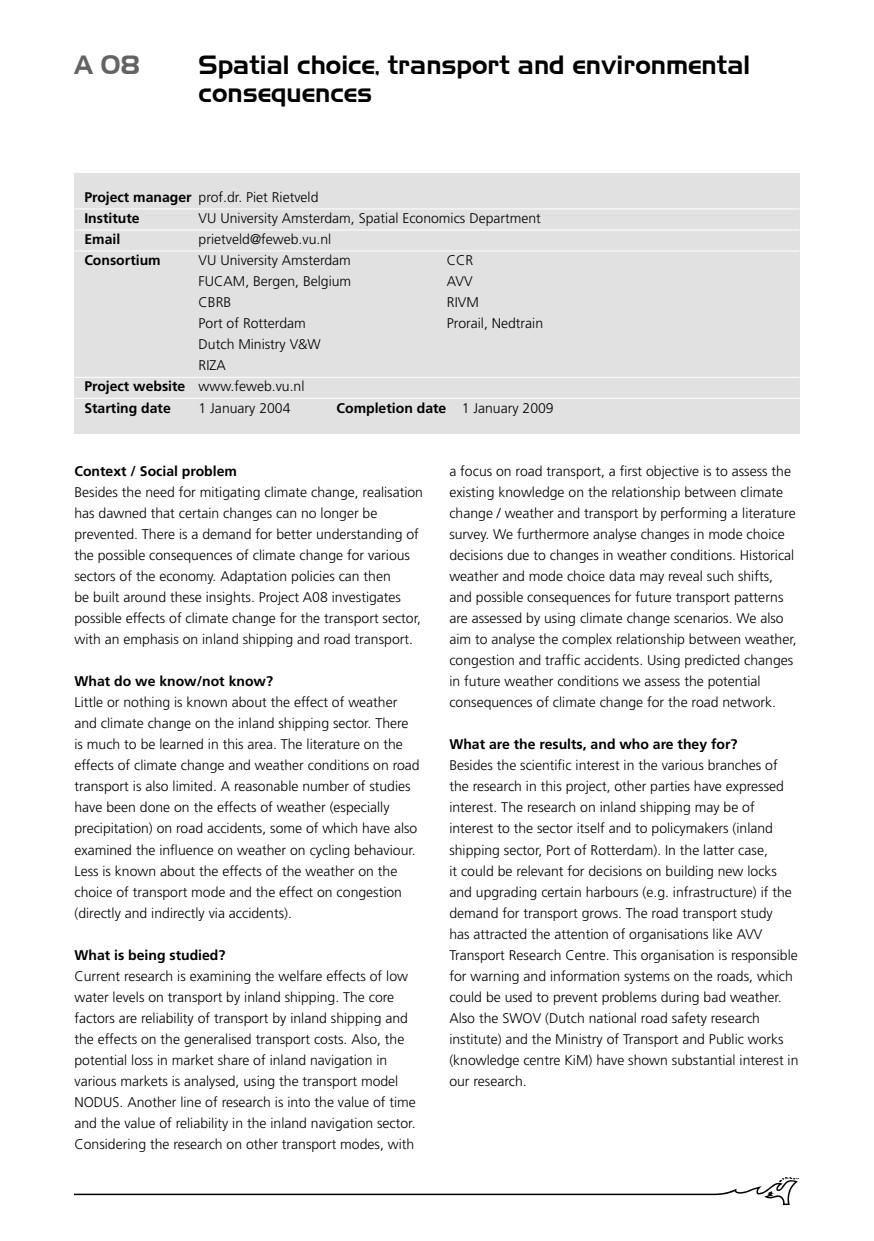
<style>
.page{position:relative;width:874px;height:1241px;background:#fff}
.page>*{position:absolute;margin:0;border:0;box-sizing:border-box;transform-origin:0 0}
.t1{font:26.25px/28px "Slicker";color:#000}
.t2{font:26.25px "Slicker";color:#636363}
.t3{font:300 14px/21px "Frutiger";color:#000}
.t4{font:700 14px/21px "Frutiger";color:#000}
.s1{font-weight:300}
.s2{font-weight:700}
</style>
<div class="page">
<svg style="left:74px;top:1177px;width:724px;height:27px"></svg>
<div style="left:74px;top:173px;width:725px;height:260px;background:#e1e1e1"></div>
<hr style="left:74px;top:208px;width:725px;height:1px;background:#fff">
<hr style="left:74px;top:229px;width:725px;height:1px;background:#fff">
<hr style="left:74px;top:250px;width:725px;height:1px;background:#fff">
<hr style="left:74px;top:398px;width:725px;height:1px;background:#fff">
<hr style="left:74px;top:377px;width:725px;height:1px;background:#fff">
<h1 class="t2" style="left:74px;top:50px;width:67px">A 08</h1>
<h1 class="t1" style="left:198px;top:51px;width:552px">Spatial choice, transport and environmental consequences</h1>
<p class="t4" style="left:84px;top:186px;width:235px">Project manager <span class="s1">prof.dr. Piet Rietveld<br></span>Institute</p>
<p class="t3" style="left:198px;top:208px;width:343px">VU University Amsterdam, Spatial Economics Department</p>
<p class="t4" style="left:84px;top:228px;width:37px">Email</p>
<p class="t3" style="left:198px;top:229px;width:134px">prietveld@feweb.vu.nl</p>
<p class="t4" style="left:84px;top:250px;width:78px">Consortium</p>
<p class="t3" style="left:198px;top:250px;width:154px">VU University Amsterdam</p>
<p class="t3" style="left:446px;top:250px;width:28px">CCR</p>
<p class="t3" style="left:198px;top:271px;width:154px">FUCAM, Bergen, Belgium</p>
<p class="t3" style="left:446px;top:271px;width:27px">AVV</p>
<p class="t3" style="left:198px;top:292px;width:34px">CBRB</p>
<p class="t3" style="left:446px;top:292px;width:33px">RIVM</p>
<p class="t3" style="left:198px;top:313px;width:109px">Port of Rotterdam</p>
<p class="t3" style="left:446px;top:313px;width:98px">Prorail, Nedtrain</p>
<p class="t3" style="left:198px;top:334px;width:124px">Dutch Ministry V&amp;W</p>
<p class="t3" style="left:198px;top:355px;width:29px">RIZA</p>
<p class="t3" style="left:84px;top:376px;width:221px"><span class="s2">Project website</span> www.feweb.vu.nl</p>
<p class="t4" style="left:84px;top:397px;width:88px">Starting date</p>
<p class="t3" style="left:198px;top:397px;width:93px">1 January 2004</p>
<p class="t4" style="left:336px;top:397px;width:218px">Completion date <span class="s1">1 January 2009</span></p>
<p class="t4" style="left:74px;top:460px;width:164px">Context / Social problem</p>
<p class="t3" style="left:74px;top:481px;width:350px">Besides the need for mitigating climate change, realisation has dawned that certain changes can no longer be prevented. There is a demand for better understanding of the possible consequences of climate change for various sectors of the economy. Adaptation policies can then<br>be built around these insights. Project A08 investigates possible effects of climate change for the transport sector, with an emphasis on inland shipping and road transport.</p>
<p class="t4" style="left:74px;top:670px;width:200px">What do we know/not know?</p>
<p class="t3" style="left:74px;top:691px;width:346px">Little or nothing is known about the effect of weather and climate change on the inland shipping sector. There is much to be learned in this area. The literature on the effects of climate change and weather conditions on road transport is also limited. A reasonable number of studies have been done on the effects of weather (especially precipitation) on road accidents, some of which have also examined the influence on weather on cycling behaviour.<br>Less is known about the effects of the weather on the choice of transport mode and the effect on congestion (directly and indirectly via accidents).</p>
<p class="t4" style="left:74px;top:944px;width:152px">What is being studied?</p>
<p class="t3" style="left:74px;top:965px;width:342px">Current research is examining the welfare effects of low water levels on transport by inland shipping. The core factors are reliability of transport by inland shipping and the effects on the generalised transport costs. Also, the potential loss in market share of inland navigation in various markets is analysed, using the transport model NODUS. Another line of research is into the value of time and the value of reliability in the inland navigation sector.<br>Considering the research on other transport modes, with</p>
<p class="t3" style="left:449px;top:460px;width:348px">a focus on road transport, a first objective is to assess the existing knowledge on the relationship between climate change / weather and transport by performing a literature survey. We furthermore analyse changes in mode choice decisions due to changes in weather conditions. Historical weather and mode choice data may reveal such shifts, and possible consequences for future transport patterns are assessed by using climate change scenarios. We also aim to analyse the complex relationship between weather, congestion and traffic accidents. Using predicted changes in future weather conditions we assess the potential consequences of climate change for the road network.</p>
<p class="t4" style="left:449px;top:733px;width:289px">What are the results, and who are they for?</p>
<p class="t3" style="left:449px;top:754px;width:350px">Besides the scientific interest in the various branches of the research in this project, other parties have expressed interest. The research on inland shipping may be of interest to the sector itself and to policymakers (inland shipping sector, Port of Rotterdam). In the latter case,<br>it could be relevant for decisions on building new locks and upgrading certain harbours (e.g. infrastructure) if the demand for transport grows. The road transport study<br>has attracted the attention of organisations like AVV Transport Research Centre. This organisation is responsible for warning and information systems on the roads, which could be used to prevent problems during bad weather.<br>Also the SWOV (Dutch national road safety research institute) and the Ministry of Transport and Public works (knowledge centre KiM) have shown substantial interest in our research.</p>
</div>
